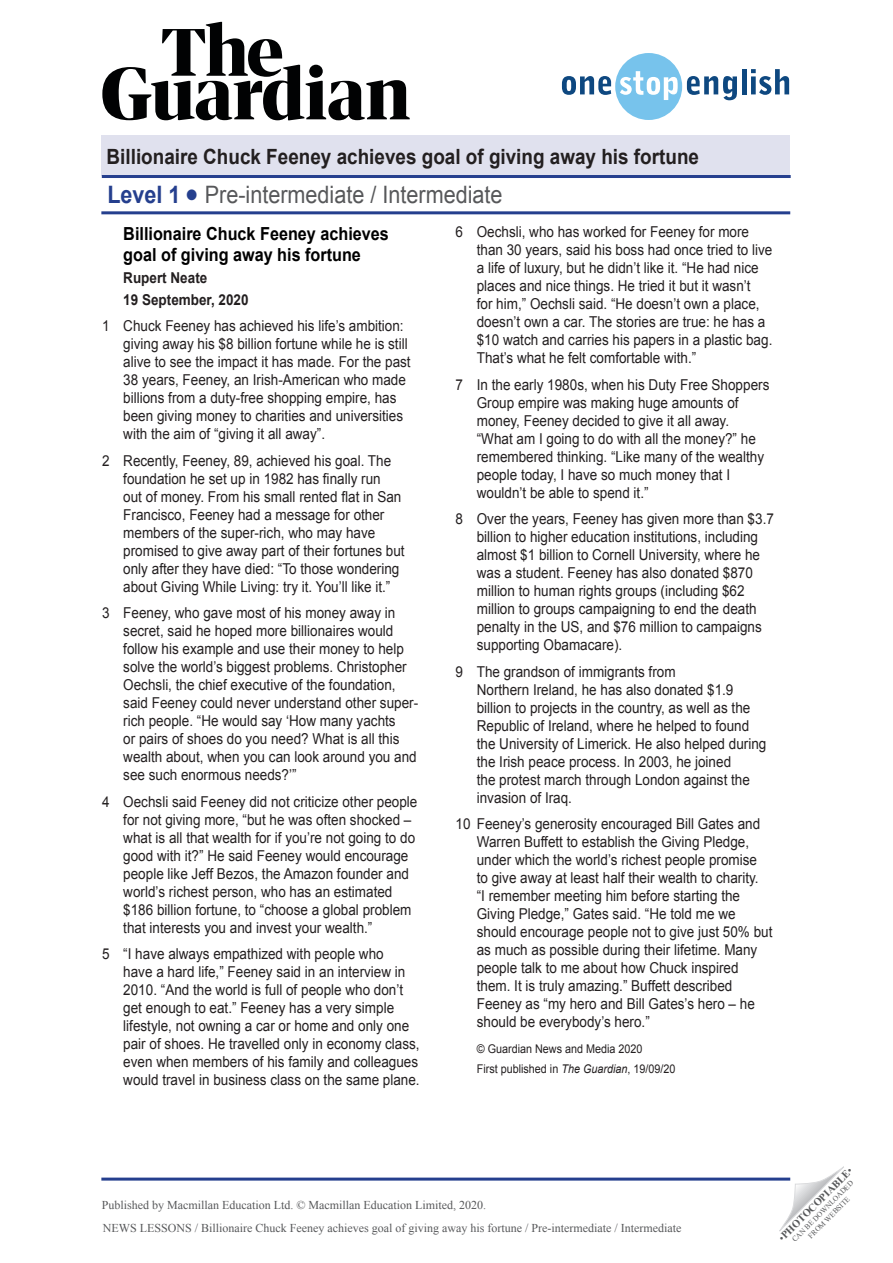
<style>
.page{position:relative;width:893px;height:1263px;background:#fff}
.page>*{position:absolute;margin:0;border:0;box-sizing:border-box;transform-origin:0 0}
.t1{font:24px "Arial";color:#57585a;scale:.9 1}
.t2{font:700 21px "Arial";color:#231f20;scale:.9 1}
.Story_text_title{font:700 18px/21.6px "Arial";color:#000;scale:.9 1}
.t3{font:15px/18px "Arial";color:#231f20;scale:.9 1}
.Story_text_title-2{font:700 15px "Arial";color:#231f20;scale:.9 1}
.t4{font:12px "Times New Roman";color:#57585a}
.Story_text_title-3{font:12px "Arial";color:#231f20;scale:.9 1}
.t5{font:700 10.5px "Times New Roman";color:#57585a}
.t6{font:7.5px/9px "Times New Roman";color:#57585a;text-align:center}
.s1{font-weight:700;color:#253f8e}
.s2{color:#253f8e}
.s3{font-style:italic}
.s4{font-weight:400}
</style>
<div class="page">
<div style="left:101px;top:135px;width:689px;height:40px;background:#e0e1ee"></div>
<svg style="left:779px;top:1167px;width:65px;height:64px"></svg>
<hr style="left:102px;top:175px;width:689px;height:3px;background:#253f8e">
<hr style="left:101px;top:211px;width:689px;height:3px;background:#253f8e">
<hr style="left:101px;top:1177px;width:689px;height:3px;background:#253f8e">
<svg style="left:562px;top:53px;width:175px;height:67px"></svg>
<hr style="left:742px;top:69px;width:4px;height:25px;background:#0e4880">
<svg style="left:751px;top:69px;width:38px;height:26px"></svg>
<svg style="left:102px;top:22px;width:308px;height:98px"></svg>
<h2 class="t2" style="left:107px;top:142px;width:660px">Billionaire Chuck Feeney achieves goal of giving away his fortune</h2>
<h1 class="t1" style="left:107px;top:178px;width:441px"><span class="s1">Level 1</span> <span class="s2">●</span> Pre-intermediate / Intermediate</h1>
<p class="Story_text_title" style="left:123px;top:223px;width:297px">Billionaire Chuck Feeney achieves goal of giving away his fortune</p>
<p class="Story_text_title-2" style="left:123px;top:268px;width:95px">Rupert Neate</p>
<p class="Story_text_title-2" style="left:123px;top:290px;width:141px">19 September, 2020</p>
<p class="t3" style="left:123px;top:317px;width:321px;text-indent:-21px">1 Chuck Feeney has achieved his life’s ambition: giving away his $8 billion fortune while he is still alive to see the impact it has made. For the past 38 years, Feeney, an Irish-American who made billions from a duty-free shopping empire, has been giving money to charities and universities with the aim of “giving it all away”.</p>
<p class="t3" style="left:123px;top:452px;width:314px;text-indent:-21px">2 Recently, Feeney, 89, achieved his goal. The foundation he set up in 1982 has finally run<br>out of money. From his small rented flat in San Francisco, Feeney had a message for other members of the super-rich, who may have promised to give away part of their fortunes but only after they have died: “To those wondering about Giving While Living: try it. You’ll like it.”</p>
<p class="t3" style="left:123px;top:604px;width:329px;text-indent:-21px">3 Feeney, who gave most of his money away in secret, said he hoped more billionaires would follow his example and use their money to help solve the world’s biggest problems. Christopher Oechsli, the chief executive of the foundation, said Feeney could never understand other super&shy;rich people. “He would say ‘How many yachts<br>or pairs of shoes do you need? What is all this wealth about, when you can look around you and see such enormous needs?’”</p>
<p class="t3" style="left:123px;top:793px;width:328px;text-indent:-21px">4 Oechsli said Feeney did not criticize other people for not giving more, “but he was often shocked – what is all that wealth for if you’re not going to do good with it?” He said Feeney would encourage people like Jeff Bezos, the Amazon founder and world’s richest person, who has an estimated $186 billion fortune, to “choose a global problem that interests you and invest your wealth.”</p>
<p class="t3" style="left:123px;top:945px;width:331px;text-indent:-21px">5 “I have always empathized with people who<br>have a hard life,” Feeney said in an interview in 2010. “And the world is full of people who don’t get enough to eat.” Feeney has a very simple lifestyle, not owning a car or home and only one pair of shoes. He travelled only in economy class, even when members of his family and colleagues would travel in business class on the same plane.</p>
<p class="t3" style="left:477px;top:223px;width:330px;text-indent:-21px">6 Oechsli, who has worked for Feeney for more than 30 years, said his boss had once tried to live a life of luxury, but he didn’t like it. “He had nice places and nice things. He tried it but it wasn’t<br>for him,” Oechsli said. “He doesn’t own a place, doesn’t own a car. The stories are true: he has a $10 watch and carries his papers in a plastic bag.<br>That’s what he felt comfortable with.”</p>
<p class="t3" style="left:477px;top:376px;width:327px;text-indent:-21px">7 In the early 1980s, when his Duty Free Shoppers Group empire was making huge amounts of money, Feeney decided to give it all away.<br>“What am I going to do with all the money?” he remembered thinking. “Like many of the wealthy people today, I have so much money that I wouldn’t be able to spend it.”</p>
<p class="t3" style="left:477px;top:510px;width:332px;text-indent:-21px">8 Over the years, Feeney has given more than $3.7 billion to higher education institutions, including almost $1 billion to Cornell University, where he was a student. Feeney has also donated $870 million to human rights groups (including $62 million to groups campaigning to end the death penalty in the US, and $76 million to campaigns supporting Obamacare).</p>
<p class="t3" style="left:477px;top:663px;width:323px;text-indent:-21px">9 The grandson of immigrants from<br>Northern Ireland, he has also donated $1.9 billion to projects in the country, as well as the Republic of Ireland, where he helped to found the University of Limerick. He also helped during the Irish peace process. In 2003, he joined<br>the protest march through London against the invasion of Iraq.</p>
<p class="t3" style="left:477px;top:815px;width:330px;text-indent:-21px">10 Feeney’s generosity encouraged Bill Gates and Warren Buffett to establish the Giving Pledge, under which the world’s richest people promise<br>to give away at least half their wealth to charity.<br>“I remember meeting him before starting the Giving Pledge,” Gates said. “He told me we should encourage people not to give just 50% but as much as possible during their lifetime. Many people talk to me about how Chuck inspired them. It is truly amazing.” Buffett described Feeney as “my hero and Bill Gates’s hero – he should be everybody’s hero.”</p>
<p class="Story_text_title-3" style="left:477px;top:1041px;width:186px">© Guardian News and Media 2020</p>
<p class="Story_text_title-3" style="left:477px;top:1061px;width:222px">First published in <span class="s3">The Guardian</span>, 19/09/20</p>
<p class="t4" style="left:102px;top:1197px;width:386px">Published by Macmillan Education Ltd. © Macmillan Education Limited, 2020.</p>
<p class="t4" style="left:103px;top:1220px;width:580px">NEWS LESSONS / Billionaire Chuck Feeney achieves goal of giving away his fortune / Pre-intermediate / Intermediate</p>
<p class="t5" style="left:775px;top:1234px;width:101px;rotate:-45deg"><span class="s4">•</span>PHOTOCOPIABLE<span class="s4">•</span></p>
<p class="t6" style="left:790px;top:1237px;width:85px;rotate:-45deg">CAN BE DOWNLOADED<br>FROM WEBSITE</p>
</div>
